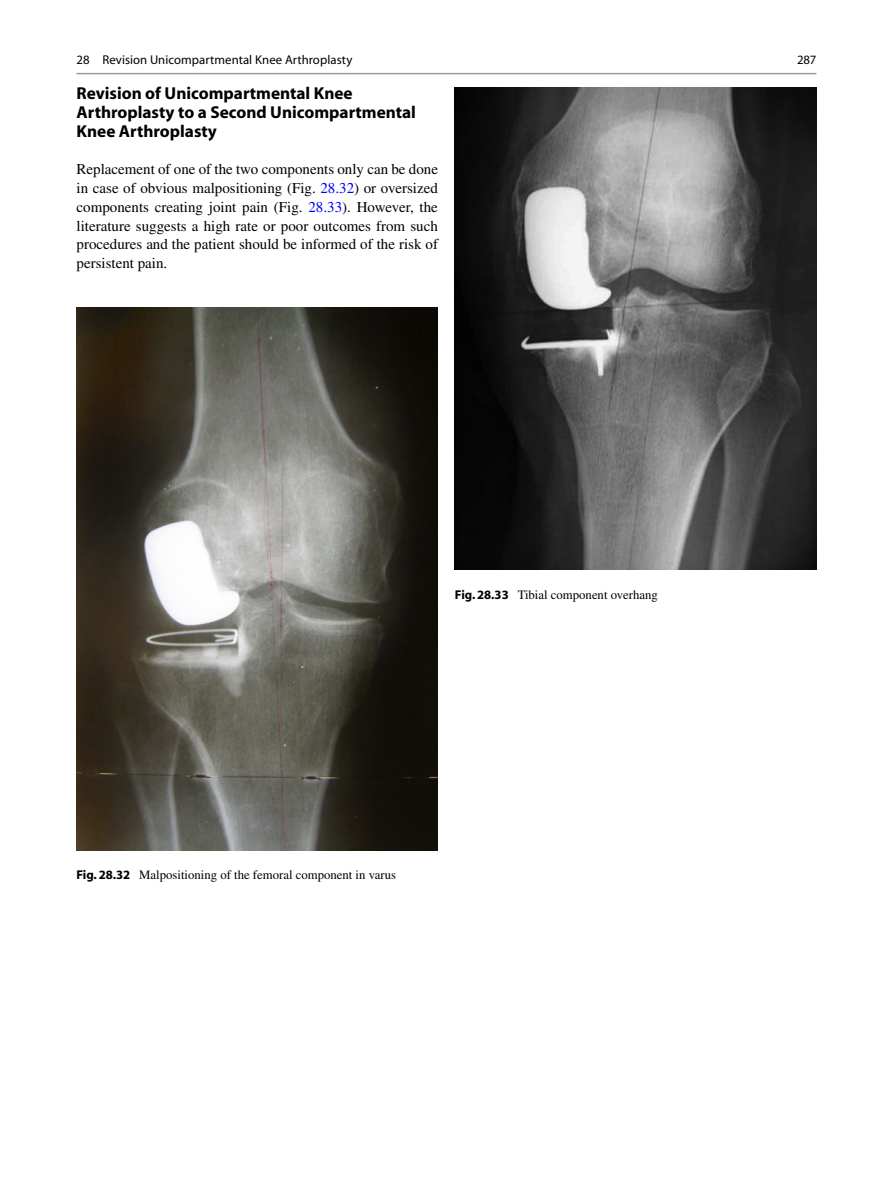
<style>
.page{position:relative;width:893px;height:1187px;background:#fff}
.page>*{position:absolute;margin:0;border:0;box-sizing:border-box;transform-origin:0 0}
.t1{font:700 17.25px/18.8px "Lvbpxk Myriad";color:#000}
.t2{font:15px/18.8px "Gpnrwp Times";color:#000;text-align:justify}
.t3{font:12.75px "Gpnrwp Times";color:#000}
.t4{font:12.75px "Bjwmjb Myriad";letter-spacing:.005em;color:#000}
.s1{color:#0000fa}
.s2{font-family:"Lvbpxk Myriad";font-weight:700}
</style>
<div class="page">
<img style="left:77px;top:308px;width:361px;height:542px">
<img style="left:455px;top:88px;width:361px;height:482px">
<hr style="left:77px;top:73px;width:739px;height:1px;background:#9c9c9c">
<p class="t4" style="left:77px;top:55px;width:277px">28 Revision Unicompartmental Knee Arthroplasty</p>
<p class="t1" style="left:77px;top:85px;width:341px">Revision of Unicompartmental Knee<br>Arthroplasty to a Second Unicompartmental<br>Knee Arthroplasty</p>
<p class="t2" style="left:77px;top:161px;width:363px">Replacement of one of the two components only can be done in case of obvious malpositioning (Fig. <span class="s1">28.32</span> ) or oversized components creating joint pain (Fig. <span class="s1">28.33</span> ). However, the literature suggests a high rate or poor outcomes from such procedures and the patient should be informed of the risk of persistent pain.</p>
<p class="t3" style="left:455px;top:589px;width:204px"><span class="s2">Fig. 28.33</span> Tibial component overhang</p>
<p class="t3" style="left:77px;top:870px;width:321px"><span class="s2">Fig. 28.32</span> Malpositioning of the femoral component in varus</p>
<p class="t4" style="left:797px;top:55px;width:21px">287</p>
</div>
